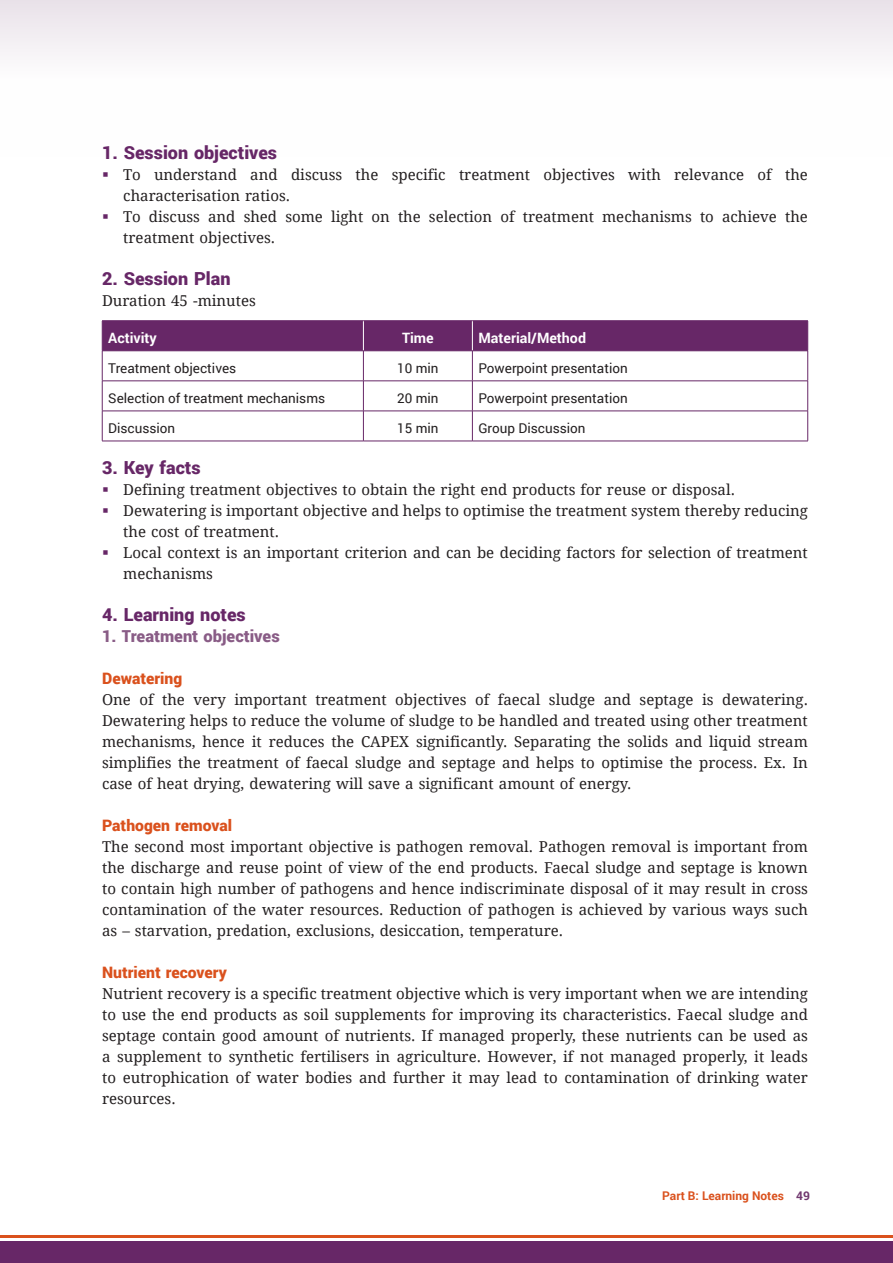
<style>
.page{position:relative;width:893px;height:1263px;background:#fff}
.page>*{position:absolute;margin:0;border:0;box-sizing:border-box;transform-origin:0 0}
.subhead1{font:900 18px "Roboto";color:#672767}
.subhead2{font:900 16.5px "Roboto";color:#895c86}
.subhead3{font:900 15.75px "Roboto";color:#da511d}
.Running_Body_Text{font:15px/21px "Droid Serif";color:#231f20}
.TABLE_header_row_tex{font:700 14.25px "Roboto";color:#fff}
.TABLE_-_BODY__L{font:13.5px "Roboto";color:#231f20}
.t1{font:700 12px "Roboto";color:#da511d}
.s1{color:#723970}
</style>
<div class="page">
<div style="left:0;top:1241px;width:893px;height:22px;background:#672767"></div>
<hr style="left:0;top:1235px;width:893px;height:3px;background:#da511d">
<div style="left:0;top:0;width:893px;height:156px;background:linear-gradient(to bottom,#eee8ee,#fff)"></div>
<div style="left:103px;top:321px;width:704px;height:29px;background:#672767"></div>
<hr style="left:363px;top:321px;width:1px;height:30px;background:#fff">
<hr style="left:472px;top:321px;width:1px;height:30px;background:#fff">
<hr style="left:102px;top:321px;width:1px;height:30px;background:#672767">
<hr style="left:102px;top:320px;width:261px;height:1px;background:#672767">
<hr style="left:363px;top:320px;width:109px;height:1px;background:#672767">
<hr style="left:472px;top:320px;width:336px;height:1px;background:#672767">
<hr style="left:807px;top:321px;width:1px;height:30px;background:#672767">
<hr style="left:102px;top:351px;width:1px;height:30px;background:#672767">
<hr style="left:102px;top:381px;width:1px;height:30px;background:#672767">
<hr style="left:102px;top:411px;width:1px;height:30px;background:#672767">
<hr style="left:102px;top:350px;width:261px;height:1px;background:#672767">
<hr style="left:363px;top:350px;width:109px;height:1px;background:#672767">
<hr style="left:472px;top:350px;width:336px;height:1px;background:#672767">
<hr style="left:363px;top:351px;width:1px;height:30px;background:#672767">
<hr style="left:472px;top:351px;width:1px;height:30px;background:#672767">
<hr style="left:807px;top:351px;width:1px;height:30px;background:#672767">
<hr style="left:363px;top:381px;width:1px;height:30px;background:#672767">
<hr style="left:472px;top:381px;width:1px;height:30px;background:#672767">
<hr style="left:807px;top:381px;width:1px;height:30px;background:#672767">
<hr style="left:363px;top:411px;width:1px;height:30px;background:#672767">
<hr style="left:472px;top:411px;width:1px;height:30px;background:#672767">
<hr style="left:807px;top:411px;width:1px;height:30px;background:#672767">
<hr style="left:102px;top:381px;width:261px;height:1px;background:#672767">
<hr style="left:363px;top:381px;width:109px;height:1px;background:#672767">
<hr style="left:472px;top:381px;width:336px;height:1px;background:#672767">
<hr style="left:102px;top:411px;width:261px;height:1px;background:#672767">
<hr style="left:363px;top:411px;width:109px;height:1px;background:#672767">
<hr style="left:472px;top:411px;width:336px;height:1px;background:#672767">
<hr style="left:102px;top:441px;width:261px;height:1px;background:#672767">
<hr style="left:363px;top:441px;width:109px;height:1px;background:#672767">
<hr style="left:472px;top:441px;width:336px;height:1px;background:#672767">
<p class="subhead1" style="left:102px;top:140px;width:177px">1. Session objectives</p>
<p class="Running_Body_Text" style="left:123px;top:164px;width:686px">To understand and discuss the specific treatment objectives with relevance of the characterisation ratios.</p>
<p class="Running_Body_Text" style="left:123px;top:206px;width:686px">To discuss and shed some light on the selection of treatment mechanisms to achieve the treatment objectives.</p>
<p class="subhead1" style="left:102px;top:266px;width:130px">2. Session Plan</p>
<p class="Running_Body_Text" style="left:102px;top:290px;width:155px">Duration 45 -minutes</p>
<p class="TABLE_header_row_tex" style="left:108px;top:328px;width:50px">Activity</p>
<p class="TABLE_header_row_tex" style="left:402px;top:328px;width:33px">Time</p>
<p class="TABLE_header_row_tex" style="left:478px;top:328px;width:109px">Material/Method</p>
<p class="TABLE_-_BODY__L" style="left:108px;top:359px;width:129px">Treatment objectives</p>
<p class="TABLE_-_BODY__L" style="left:397px;top:359px;width:43px">10 min</p>
<p class="TABLE_-_BODY__L" style="left:478px;top:359px;width:151px">Powerpoint presentation</p>
<p class="TABLE_-_BODY__L" style="left:108px;top:389px;width:218px">Selection of treatment mechanisms</p>
<p class="TABLE_-_BODY__L" style="left:397px;top:389px;width:43px">20 min</p>
<p class="TABLE_-_BODY__L" style="left:478px;top:389px;width:151px">Powerpoint presentation</p>
<p class="TABLE_-_BODY__L" style="left:108px;top:419px;width:69px">Discussion</p>
<p class="TABLE_-_BODY__L" style="left:397px;top:419px;width:43px">15 min</p>
<p class="TABLE_-_BODY__L" style="left:478px;top:419px;width:109px">Group Discussion</p>
<p class="subhead1" style="left:102px;top:455px;width:100px">3. Key facts</p>
<p class="Running_Body_Text" style="left:123px;top:479px;width:613px">Defining treatment objectives to obtain the right end products for reuse or disposal.</p>
<p class="Running_Body_Text" style="left:123px;top:500px;width:686px">Dewatering is important objective and helps to optimise the treatment system thereby reducing the cost of treatment.</p>
<p class="Running_Body_Text" style="left:123px;top:542px;width:686px">Local context is an important criterion and can be deciding factors for selection of treatment mechanisms</p>
<p class="subhead1" style="left:102px;top:602px;width:145px">4. Learning notes</p>
<p class="subhead2" style="left:102px;top:624px;width:179px">1. Treatment objectives</p>
<p class="subhead3" style="left:102px;top:667px;width:82px">Dewatering</p>
<p class="Running_Body_Text" style="left:102px;top:689px;width:707px;text-align:justify">One of the very important treatment objectives of faecal sludge and septage is dewatering.<br>Dewatering helps to reduce the volume of sludge to be handled and treated using other treatment mechanisms, hence it reduces the CAPEX significantly. Separating the solids and liquid stream simplifies the treatment of faecal sludge and septage and helps to optimise the process. Ex. In case of heat drying, dewatering will save a significant amount of energy.</p>
<p class="subhead3" style="left:102px;top:814px;width:132px">Pathogen removal</p>
<p class="Running_Body_Text" style="left:102px;top:836px;width:707px;text-align:justify">The second most important objective is pathogen removal. Pathogen removal is important from the discharge and reuse point of view of the end products. Faecal sludge and septage is known to contain high number of pathogens and hence indiscriminate disposal of it may result in cross contamination of the water resources. Reduction of pathogen is achieved by various ways such as – starvation, predation, exclusions, desiccation, temperature.</p>
<p class="subhead3" style="left:102px;top:961px;width:126px">Nutrient recovery</p>
<p class="Running_Body_Text" style="left:102px;top:983px;width:707px;text-align:justify">Nutrient recovery is a specific treatment objective which is very important when we are intending to use the end products as soil supplements for improving its characteristics. Faecal sludge and septage contain good amount of nutrients. If managed properly, these nutrients can be used as a supplement to synthetic fertilisers in agriculture. However, if not managed properly, it leads to eutrophication of water bodies and further it may lead to contamination of drinking water resources.</p>
<p class="t1" style="left:662px;top:1187px;width:149px">Part B: Learning Notes <span class="s1">49</span></p>
</div>
